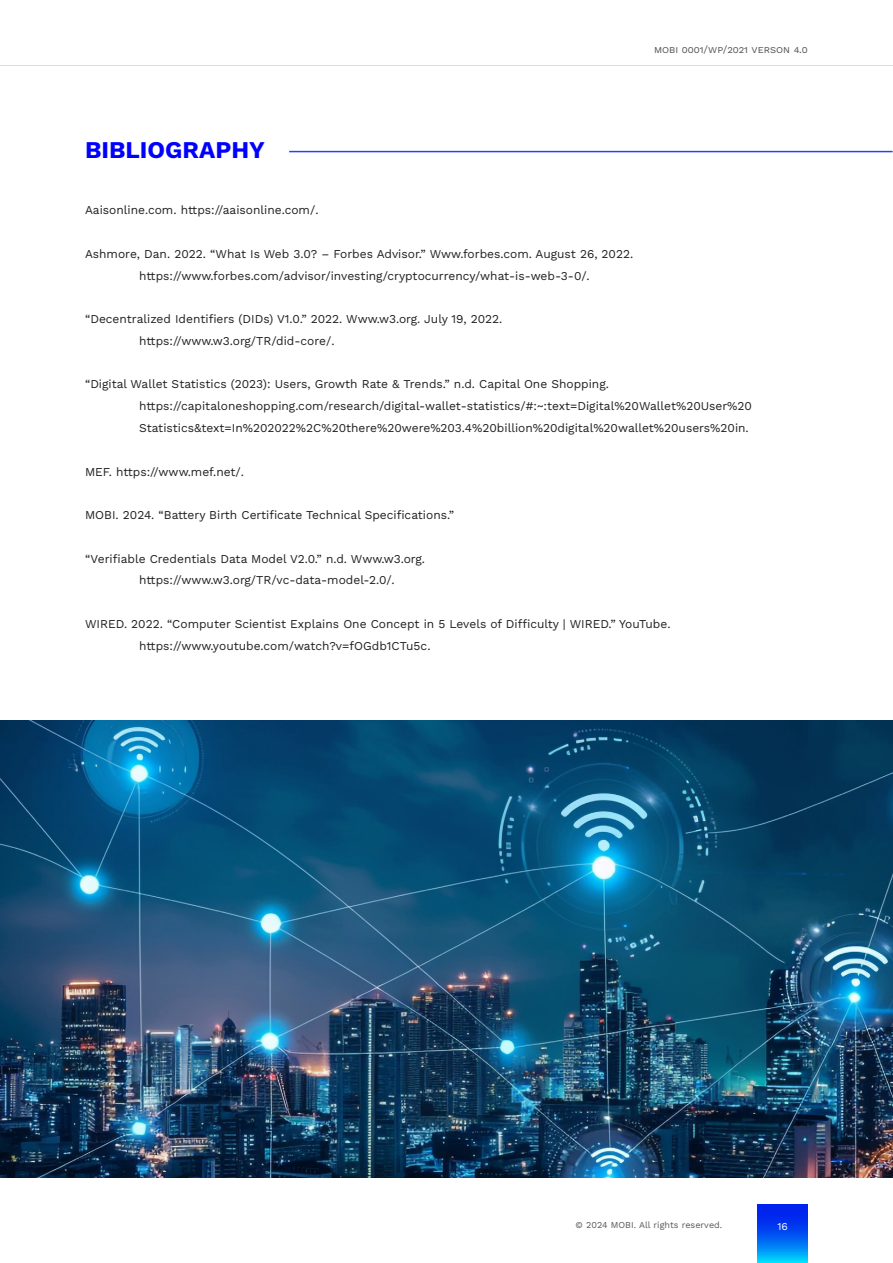
<style>
.page{position:relative;width:893px;height:1263px;background:#fff}
.page>*{position:absolute;margin:0;border:0;box-sizing:border-box;transform-origin:0 0}
.Headline{font:700 24px "Work Sans";color:#00f}
.t1{font:12px/21.8px "Work Sans";color:#231f20}
.t2{font:10.5px "Work Sans";color:#57585a}
.page_number{font:10.5px "Work Sans";color:#fff}
.t3{font:9px "Work Sans";letter-spacing:.005em;color:#57585a}
</style>
<div class="page">
<hr style="left:0;top:65px;width:893px;height:1px;background:#d1d2d4">
<svg style="left:757px;top:1204px;width:51px;height:59px;background:#0060f3"></svg>
<hr style="left:289px;top:151px;width:604px;height:1px;background:#02e">
<img style="left:0;top:721px;width:893px;height:457px">
<p class="Headline" style="left:85px;top:132px;width:181px">BIBLIOGRAPHY</p>
<p class="t2" style="left:654px;top:41px;width:155px">MOBI 0001/WP/2021 Verson 4.0</p>
<p class="t1" style="left:85px;top:199px;width:235px">Aaisonline.com. https://aaisonline.com/.</p>
<p class="t1" style="left:85px;top:242px;width:550px">Ashmore, Dan. 2022. “What Is Web 3.0? – Forbes Advisor.” Www.forbes.com. August 26, 2022.</p>
<p class="t1" style="left:139px;top:264px;width:452px">https://www.forbes.com/advisor/investing/cryptocurrency/what-is-web-3-0/.</p>
<p class="t1" style="left:85px;top:308px;width:419px">“Decentralized Identifiers (DIDs) V1.0.” 2022. Www.w3.org. July 19, 2022.</p>
<p class="t1" style="left:139px;top:329px;width:197px">https://www.w3.org/TR/did-core/.</p>
<p class="t1" style="left:85px;top:373px;width:525px">“Digital Wallet Statistics (2023): Users, Growth Rate &amp; Trends.” n.d. Capital One Shopping.</p>
<p class="t1" style="left:139px;top:395px;width:614px">https://capitaloneshopping.com/research/digital-wallet-statistics/#:~:text=Digital%20Wallet%20User%20<br>Statistics&amp;text=In%202022%2C%20there%20were%203.4%20billion%20digital%20wallet%20users%20in.</p>
<p class="t1" style="left:85px;top:460px;width:160px">MEF. https://www.mef.net/.</p>
<p class="t1" style="left:85px;top:503px;width:371px">MOBI. 2024. “Battery Birth Certificate Technical Specifications.”</p>
<p class="t1" style="left:85px;top:547px;width:342px">“Verifiable Credentials Data Model V2.0.” n.d. Www.w3.org.</p>
<p class="t1" style="left:139px;top:569px;width:257px">https://www.w3.org/TR/vc-data-model-2.0/.</p>
<p class="t1" style="left:85px;top:612px;width:587px">WIRED. 2022. “Computer Scientist Explains One Concept in 5 Levels of Difficulty | WIRED.” YouTube.</p>
<p class="t1" style="left:139px;top:634px;width:293px">https://www.youtube.com/watch?v=fOGdb1CTu5c.</p>
<p class="t3" style="left:576px;top:1218px;width:148px">© 2024 MOBI. All rights reserved.</p>
<p class="page_number" style="left:777px;top:1218px;width:12px">16</p>
</div>
